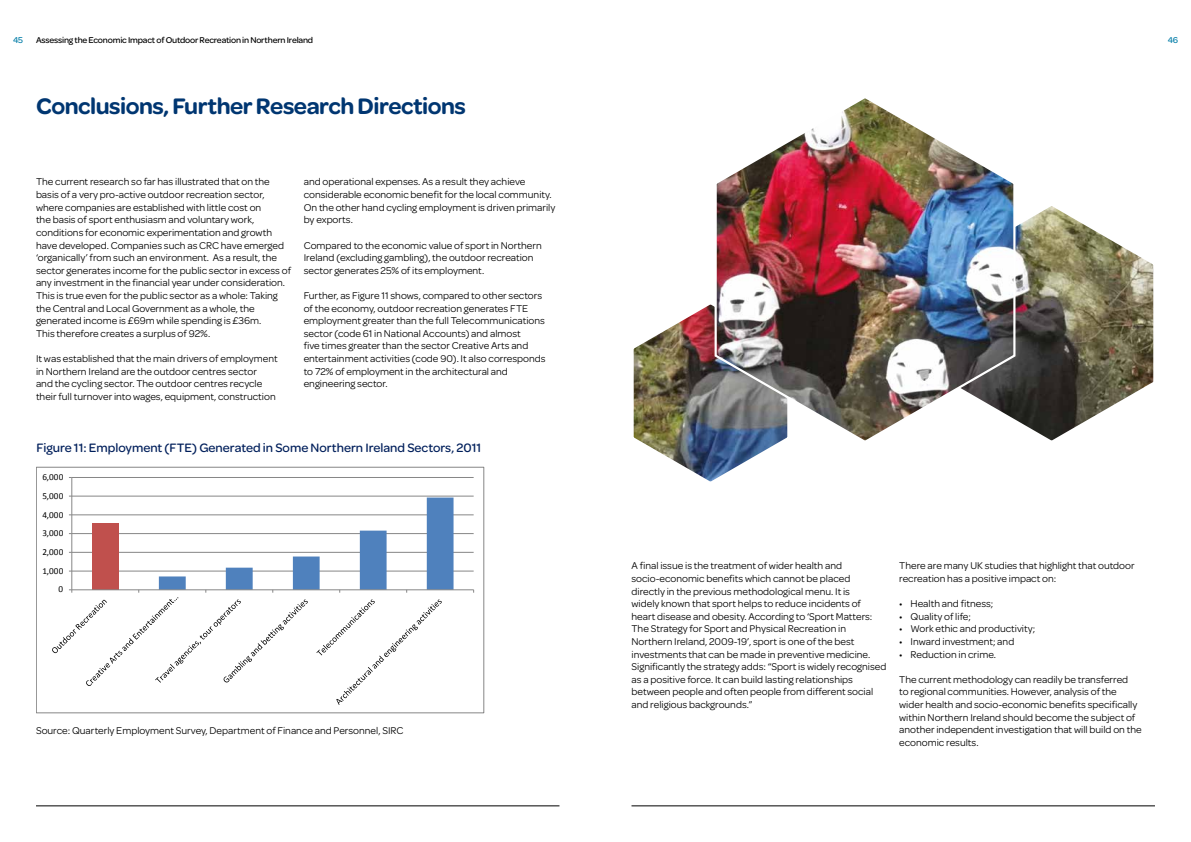
<style>
.page{position:relative;width:1191px;height:842px;background:#fff}
.page>*{position:absolute;margin:0;border:0;box-sizing:border-box;transform-origin:0 0}
.t1{font:600 24px "Omnes";letter-spacing:-.02em;color:#003671}
.t2{font:500 13px "Omnes";color:#001f5b}
.t3{font:10.5px/12.6px "Omnes";color:#000}
.t4{font:9.1px "Calibri";letter-spacing:.005em;color:#000}
.t5{font:500 9px "Omnes";letter-spacing:-.02em;color:#000}
.t6{font:500 9px "Omnes";color:#007ca7}
</style>
<div class="page">
<hr style="left:36px;top:806px;width:523px;height:1px;background:#000">
<hr style="left:631px;top:806px;width:524px;height:1px;background:#000">
<hr style="left:72px;top:571px;width:401px;height:1px;background:#868686">
<hr style="left:72px;top:552px;width:401px;height:1px;background:#868686">
<hr style="left:72px;top:533px;width:401px;height:1px;background:#868686">
<hr style="left:72px;top:514px;width:401px;height:1px;background:#868686">
<hr style="left:72px;top:496px;width:401px;height:1px;background:#868686">
<hr style="left:72px;top:477px;width:401px;height:1px;background:#868686">
<hr style="left:71px;top:477px;width:1px;height:113px;background:#868686">
<hr style="left:72px;top:589px;width:401px;height:1px;background:#868686">
<svg style="left:52px;top:496px;width:401px;height:209px"></svg>
<div style="left:36px;top:467px;width:448px;height:246px;border:1px solid #868686"></div>
<svg style="left:1017px;top:206px;width:137px;height:235px"></svg>
<img style="left:633px;top:304px;width:143px;height:178px">
<img style="left:713px;top:98px;width:304px;height:346px">
<p class="t6" style="left:13px;top:35px;width:12px">45</p>
<p class="t5" style="left:36px;top:35px;width:279px">Assessing the Economic Impact of Outdoor Recreation in Northern Ireland</p>
<p class="t6" style="left:1167px;top:35px;width:12px">46</p>
<h1 class="t1" style="left:36px;top:92px;width:431px">Conclusions, Further Research Directions</h1>
<p class="t3" style="left:36px;top:176px;width:257px">The current research so far has illustrated that on the basis of a very pro-active outdoor recreation sector, where companies are established with little cost on<br>the basis of sport enthusiasm and voluntary work, conditions for economic experimentation and growth have developed. Companies such as CRC have emerged ‘organically’ from such an environment. As a result, the sector generates income for the public sector in excess of any investment in the financial year under consideration.<br>This is true even for the public sector as a whole: Taking the Central and Local Government as a whole, the generated income is £69m while spending is £36m.<br>This therefore creates a surplus of 92%.</p>
<p class="t3" style="left:36px;top:352px;width:243px">It was established that the main drivers of employment in Northern Ireland are the outdoor centres sector<br>and the cycling sector. The outdoor centres recycle their full turnover into wages, equipment, construction</p>
<p class="t3" style="left:304px;top:176px;width:253px">and operational expenses. As a result they achieve considerable economic benefit for the local community.<br>On the other hand cycling employment is driven primarily by exports.</p>
<p class="t3" style="left:304px;top:239px;width:239px">Compared to the economic value of sport in Northern<br>Ireland (excluding gambling), the outdoor recreation sector generates 25% of its employment.</p>
<p class="t3" style="left:304px;top:289px;width:243px">Further, as Figure 11 shows, compared to other sectors of the economy, outdoor recreation generates FTE employment greater than the full Telecommunications sector (code 61 in National Accounts) and almost<br>five times greater than the sector Creative Arts and entertainment activities (code 90). It also corresponds to 72% of employment in the architectural and engineering sector.</p>
<p class="t2" style="left:36px;top:441px;width:446px">Figure 11: Employment (FTE) Generated in Some Northern Ireland Sectors, 2011</p>
<p class="t4" style="left:42px;top:471px;width:22px">6,000</p>
<p class="t4" style="left:42px;top:490px;width:22px">5,000</p>
<p class="t4" style="left:42px;top:509px;width:22px">4,000</p>
<p class="t4" style="left:42px;top:527px;width:22px">3,000</p>
<p class="t4" style="left:42px;top:546px;width:22px">2,000</p>
<p class="t4" style="left:42px;top:565px;width:22px">1,000</p>
<p class="t4" style="left:59px;top:584px;width:6px">0</p>
<p class="t3" style="left:36px;top:724px;width:369px">Source: Quarterly Employment Survey, Department of Finance and Personnel, SIRC</p>
<p class="t3" style="left:631px;top:560px;width:256px">A final issue is the treatment of wider health and socio-economic benefits which cannot be placed directly in the previous methodological menu. It is<br>widely known that sport helps to reduce incidents of heart disease and obesity. According to ‘Sport Matters:<br>The Strategy for Sport and Physical Recreation in Northern Ireland, 2009-19’, sport is one of the best investments that can be made in preventive medicine.<br>Significantly the strategy adds: “Sport is widely recognised as a positive force. It can build lasting relationships between people and often people from different social and religious backgrounds.”</p>
<p class="t3" style="left:899px;top:560px;width:237px">There are many UK studies that highlight that outdoor recreation has a positive impact on:</p>
<p class="t3" style="left:899px;top:597px;width:96px">• Health and fitness;</p>
<p class="t3" style="left:899px;top:610px;width:73px">• Quality of life;</p>
<p class="t3" style="left:899px;top:623px;width:137px">• Work ethic and productivity;</p>
<p class="t3" style="left:899px;top:635px;width:117px">• Inward investment; and</p>
<p class="t3" style="left:899px;top:648px;width:98px">• Reduction in crime.</p>
<p class="t3" style="left:899px;top:673px;width:244px">The current methodology can readily be transferred<br>to regional communities. However, analysis of the wider health and socio-economic benefits specifically within Northern Ireland should become the subject of another independent investigation that will build on the economic results.</p>
</div>
